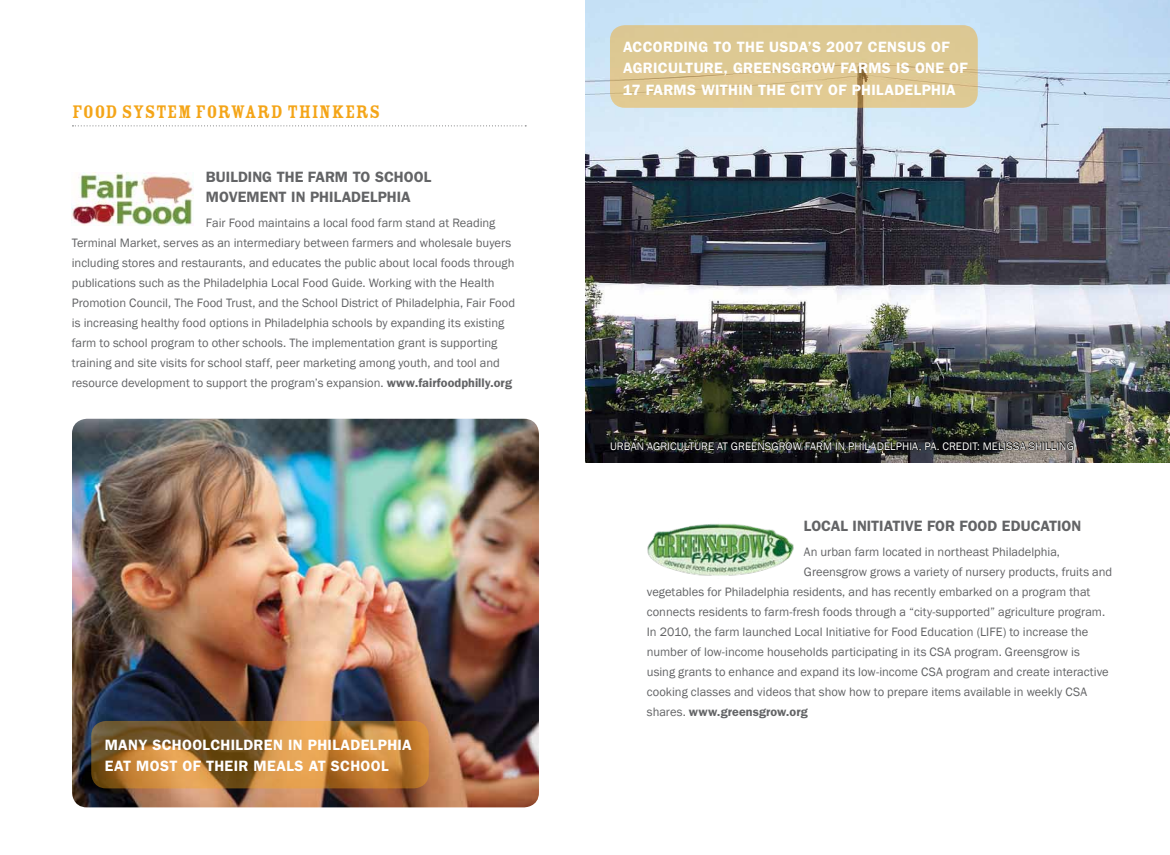
<style>
.page{position:relative;width:1170px;height:855px;background:#fff}
.page>*{position:absolute;margin:0;border:0;box-sizing:border-box;transform-origin:0 0}
.t1{font:20px "Rosewood Fill";color:#f4a518}
.t2{font:600 15px/21.2px "Franklin Gothic";letter-spacing:.02em;color:#fff}
.t3{font:600 15px/20px "Franklin Gothic";letter-spacing:.005em;color:#636466}
.t4{font:12.5px/20px "Franklin Gothic";color:#636466}
.t5{font:600 12.5px "Franklin Gothic";color:#636466}
.t6{font:11.25px "Franklin Gothic";letter-spacing:.005em;color:#fff}
.s1{font-weight:600}
.s2{font-weight:400}
</style>
<div class="page">
<img style="left:72px;top:419px;width:467px;height:388px">
<svg style="left:91px;top:721px;width:338px;height:67px;background:#ad7735"></svg>
<img style="left:585px;top:0;width:585px;height:462px">
<img style="left:72px;top:172px;width:121px;height:53px">
<img style="left:647px;top:524px;width:147px;height:52px">
<svg style="left:72px;top:125px;width:454px;height:1px"></svg>
<div style="left:610px;top:25px;width:368px;height:83px;background:#ddc993;border-radius:15px"></div>
<svg style="left:610px;top:441px;width:464px;height:10px;background:#1b1d1a"></svg>
<h1 class="t1" style="left:72px;top:101px;width:12px">FOOD</h1>
<h1 class="t1" style="left:122px;top:101px;width:13px">SYSTEM</h1>
<h1 class="t1" style="left:196px;top:101px;width:63px">FORWARD</h1>
<h1 class="t1" style="left:287px;top:101px;width:12px">THIN</h1>
<h1 class="t1" style="left:332px;top:101px;width:26px">KERS</h1>
<p class="t3" style="left:206px;top:167px;width:227px">BUILDING THE FARM TO SCHOOL<br>MOVEMENT IN PHILADELPHIA</p>
<p class="t4" style="left:72px;top:213px;width:445px;text-indent:134px">Fair Food maintains a local food farm stand at Reading Terminal Market, serves as an intermediary between farmers and wholesale buyers including stores and restaurants, and educates the public about local foods through publications such as the Philadelphia Local Food Guide. Working with the Health Promotion Council, The Food Trust, and the School District of Philadelphia, Fair Food is increasing healthy food options in Philadelphia schools by expanding its existing farm to school program to other schools. The implementation grant is supporting training and site visits for school staff, peer marketing among youth, and tool and resource development to support the program’s expansion. <span class="s1">WWW.FAIRFOODPHILLY.ORG</span></p>
<p class="t2" style="left:105px;top:733px;width:307px">MANY SCHOOLCHILDREN IN PHILADELPHIA<br>EAT MOST OF THEIR MEALS AT SCHOOL</p>
<p class="t2" style="left:623px;top:36px;width:11px">ACC</p>
<p class="t2" style="left:653px;top:36px;width:127px">ORDING TO THE USDA</p>
<p class="t2" style="left:623px;top:36px;width:346px;text-indent:184px">’S 2007 CENSUS OF<br>AGRICULTURE, GREENSGROW FARMS IS ONE OF<br>17 FARMS WITHIN THE CITY OF PHILADELPHIA</p>
<p class="t6" style="left:610px;top:439px;width:15px">Urban</p>
<p class="t6" style="left:647px;top:439px;width:8px">agriculture</p>
<p class="t6" style="left:717px;top:439px;width:29px">at Greensgr</p>
<p class="t6" style="left:786px;top:439px;width:33px">ow Farm</p>
<p class="t6" style="left:835px;top:439px;width:26px">in Phila</p>
<p class="t6" style="left:877px;top:439px;width:14px">delphia</p>
<p class="t6" style="left:919px;top:439px;width:80px">, PA. Credit: Melissa</p>
<p class="t6" style="left:1029px;top:439px;width:13px">Shilling</p>
<p class="t3" style="left:804px;top:516px;width:279px">LOCAL INITIATIVE FOR FOOD EDUCATION</p>
<p class="t4" style="left:804px;top:542px;width:258px">An urban farm located in northeast Philadelphia,</p>
<p class="t4" style="left:804px;top:562px;width:310px">Greensgrow grows a variety of nursery products, fruits and</p>
<p class="t4" style="left:647px;top:582px;width:445px">vegetables for Philadelphia residents, and has recently embarked on a program that</p>
<p class="t4" style="left:647px;top:602px;width:460px">connects residents to farm-fresh foods through a “city-supported” agriculture program.</p>
<p class="t4" style="left:647px;top:622px;width:443px">In 2010, the farm launched Local Initiative for Food Education (LIFE) to increase the</p>
<p class="t4" style="left:647px;top:642px;width:434px">number of low-income households participating in its CSA program. Greensgrow is</p>
<p class="t4" style="left:647px;top:662px;width:463px">using grants to enhance and expand its low-income CSA program and create interactive</p>
<p class="t4" style="left:647px;top:682px;width:442px">cooking classes and videos that show how to prepare items available in weekly CSA</p>
<p class="t5" style="left:647px;top:704px;width:162px"><span class="s2">shares.</span> WWW.GREENSGROW.ORG</p>
</div>
